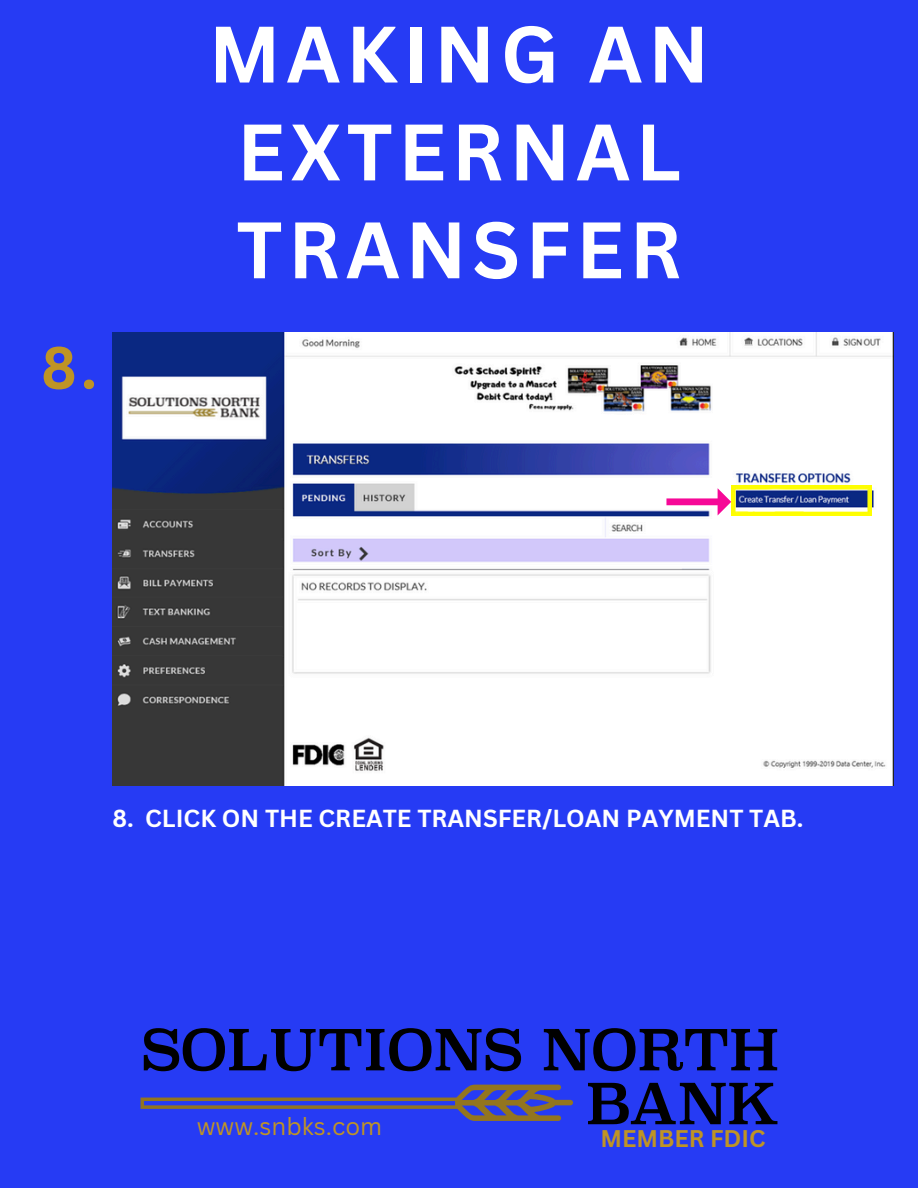
<style>
.page{position:relative;width:918px;height:1188px;background:#263bf4}
.page>*{position:absolute;margin:0;border:0;box-sizing:border-box;transform-origin:0 0}
.t1{font:700 78.15px/97.8px "Canva Sans";letter-spacing:.07em;color:#fff;text-align:center}
.t2{font:700 58.5px "Canva Sans";color:#bf9425}
.t3{font:700 24px "Canva Sans";color:#fff}
.t4{font:24px "Canva Sans";color:#bf9425}
.t5{font:700 23.4px "Canva Sans";color:#bf9425}
</style>
<div class="page">
<img style="left:112px;top:332px;width:781px;height:454px">
<img style="left:731px;top:486px;width:141px;height:29px">
<svg style="left:666px;top:488px;width:65px;height:27px;background:#e49ed3"></svg>
<svg style="left:144px;top:1028px;width:377px;height:43px"></svg>
<svg style="left:544px;top:1028px;width:233px;height:43px"></svg>
<svg style="left:588px;top:1083px;width:189px;height:41px"></svg>
<svg style="left:141px;top:1085px;width:432px;height:36px"></svg>
<p class="t2" style="left:41px;top:326px;width:57px">8.</p>
<h2 class="t1" style="left:209px;top:3px;width:502px">MAKING AN<br>EXTERNAL<br>TRANSFER</h2>
<p class="t3" style="left:112px;top:801px;width:693px">8. CLICK ON THE CREATE TRANSFER/LOAN PAYMENT TAB.</p>
<h3 class="t4" style="left:197px;top:1109px;width:187px">www.snbks.com</h3>
<p class="t5" style="left:600px;top:1123px;width:167px">MEMBER FDIC</p>
</div>
